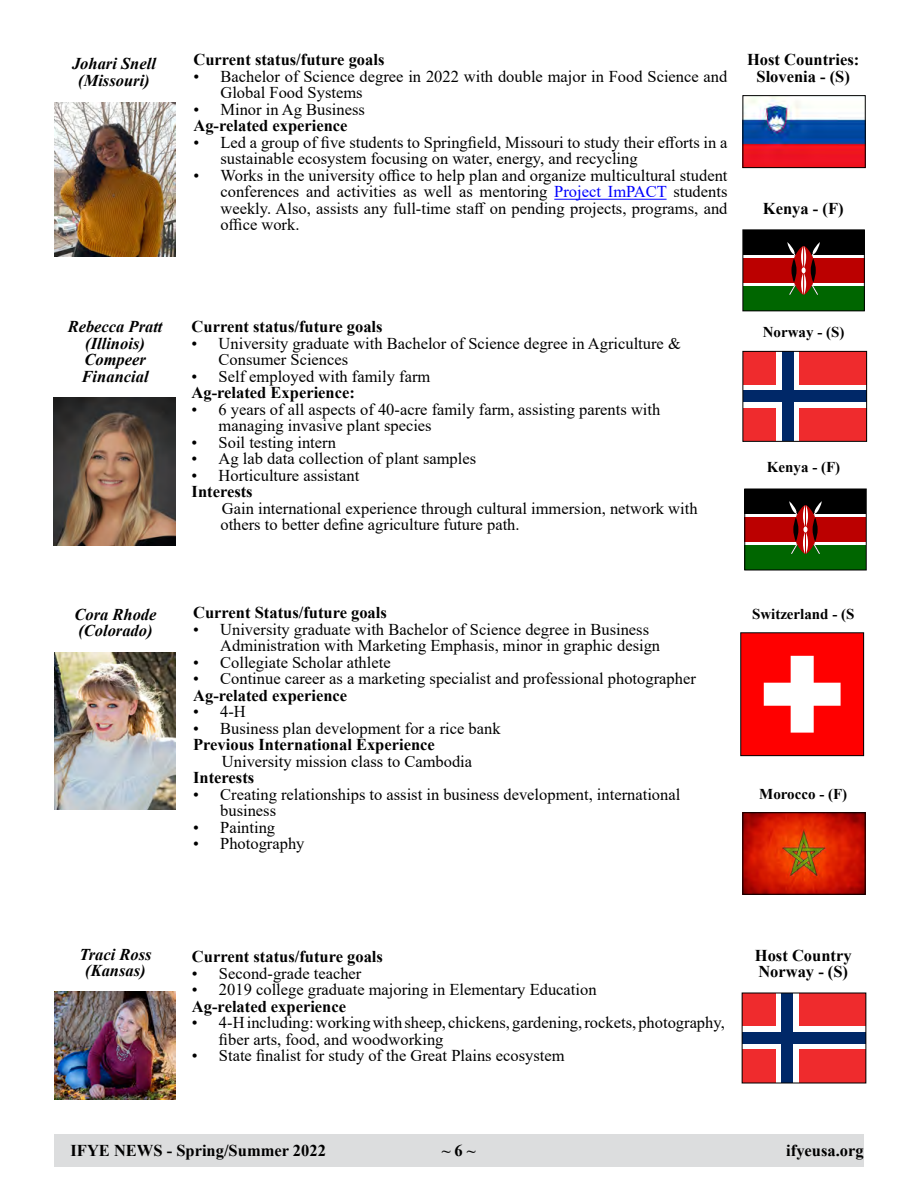
<style>
.page{position:relative;width:918px;height:1188px;background:#fff}
.page>*{position:absolute;margin:0;border:0;box-sizing:border-box;transform-origin:0 0}
.t1{font:16.5px/16.5px "Times New Roman";color:#000}
.t2{font:700 16.5px/16.5px "Times New Roman";color:#000;text-align:center}
.t3{font:italic 700 16.5px/16.5px "Times New Roman";color:#000;text-align:center}
.t4{font:700 15px "Times New Roman";color:#000}
.s1{color:#00f}
</style>
<div class="page">
<div style="left:54px;top:1134px;width:810px;height:32px;background:#dcddde"></div>
<hr style="left:554px;top:199px;width:113px;height:1px;background:#00f">
<img style="left:54px;top:102px;width:121px;height:154px">
<img style="left:54px;top:398px;width:121px;height:148px">
<img style="left:54px;top:652px;width:122px;height:158px">
<img style="left:54px;top:992px;width:122px;height:107px">
<img style="left:744px;top:814px;width:120px;height:79px">
<div style="left:742px;top:812px;width:124px;height:83px;border:1px solid #000"></div>
<svg style="left:744px;top:254px;width:119px;height:33px"></svg>
<div style="left:743px;top:230px;width:121px;height:24px;background:#000"></div>
<div style="left:743px;top:258px;width:121px;height:25px;background:#b00"></div>
<div style="left:743px;top:287px;width:121px;height:24px;background:#060"></div>
<svg style="left:787px;top:242px;width:33px;height:53px"></svg>
<div style="left:742px;top:230px;width:123px;height:81px;border:1px solid #000"></div>
<svg style="left:746px;top:513px;width:119px;height:33px"></svg>
<div style="left:745px;top:489px;width:121px;height:24px;background:#000"></div>
<div style="left:745px;top:517px;width:121px;height:25px;background:#b00"></div>
<div style="left:745px;top:546px;width:121px;height:24px;background:#060"></div>
<svg style="left:789px;top:501px;width:33px;height:53px"></svg>
<div style="left:744px;top:489px;width:123px;height:81px;border:1px solid #000"></div>
<div style="left:743px;top:351px;width:124px;height:90px;background:#ef2b2d"></div>
<div style="left:777px;top:351px;width:22px;height:90px;background:#fff"></div>
<div style="left:743px;top:385px;width:124px;height:23px;background:#fff"></div>
<div style="left:782px;top:351px;width:12px;height:90px;background:#002868"></div>
<div style="left:743px;top:391px;width:124px;height:11px;background:#002868"></div>
<div style="left:742px;top:351px;width:125px;height:91px;border:1px solid #000"></div>
<div style="left:742px;top:993px;width:124px;height:90px;background:#ef2b2d"></div>
<div style="left:776px;top:993px;width:22px;height:90px;background:#fff"></div>
<div style="left:742px;top:1027px;width:124px;height:22px;background:#fff"></div>
<div style="left:782px;top:993px;width:11px;height:90px;background:#002868"></div>
<div style="left:742px;top:1032px;width:124px;height:12px;background:#002868"></div>
<div style="left:741px;top:633px;width:123px;height:123px;background:#f00"></div>
<svg style="left:764px;top:656px;width:77px;height:77px"></svg>
<div style="left:740px;top:632px;width:124px;height:124px;border:1px solid #000"></div>
<img style="left:744px;top:97px;width:120px;height:69px">
<div style="left:742px;top:95px;width:124px;height:73px;border:1px solid #000"></div>
<p class="t3" style="left:72px;top:55px;width:85px">Johari Snell (Missouri)</p>
<p class="t2" style="left:194px;top:51px;width:192px">Current status/future goals</p>
<p class="t1" style="left:220px;top:68px;width:508px;text-indent:-27px">• Bachelor of Science degree in 2022 with double major in Food Science and<br>Global Food Systems</p>
<p class="t1" style="left:194px;top:101px;width:173px">• Minor in Ag Business</p>
<p class="t2" style="left:194px;top:117px;width:156px">Ag-related experience</p>
<p class="t1" style="left:220px;top:134px;width:508px;text-indent:-27px">• Led a group of five students to Springfield, Missouri to study their efforts in a sustainable ecosystem focusing on water, energy, and recycling</p>
<p class="t1" style="left:220px;top:167px;width:509px;text-align:justify;text-indent:-27px">• Works in the university office to help plan and organize multicultural student conferences and activities as well as mentoring <span class="s1">Project ImPACT</span> students weekly. Also, assists any full-time staff on pending projects, programs, and office work.</p>
<p class="t2" style="left:747px;top:51px;width:114px">Host Countries:<br>Slovenia - (S)</p>
<p class="t2" style="left:763px;top:199px;width:82px">Kenya - (F)</p>
<p class="t3" style="left:68px;top:318px;width:96px">Rebecca Pratt (Illinois)<br>Compeer<br>Financial</p>
<p class="t2" style="left:192px;top:318px;width:192px">Current status/future goals</p>
<p class="t1" style="left:219px;top:334px;width:464px;text-indent:-27px">• University graduate with Bachelor of Science degree in Agriculture &amp;<br>Consumer Sciences</p>
<p class="t1" style="left:192px;top:367px;width:240px">• Self employed with family farm</p>
<p class="t2" style="left:192px;top:384px;width:165px">Ag-related Experience:</p>
<p class="t1" style="left:219px;top:400px;width:443px;text-indent:-27px">• 6 years of all aspects of 40-acre family farm, assisting parents with managing invasive plant species</p>
<p class="t1" style="left:192px;top:433px;width:146px">• Soil testing intern</p>
<p class="t1" style="left:192px;top:450px;width:286px">• Ag lab data collection of plant samples</p>
<p class="t1" style="left:192px;top:466px;width:169px">• Horticulture assistant</p>
<p class="t2" style="left:192px;top:483px;width:63px">Interests</p>
<p class="t1" style="left:220px;top:499px;width:479px">Gain international experience through cultural immersion, network with others to better define agriculture future path.</p>
<p class="t3" style="left:74px;top:605px;width:84px;text-align:left">Cora Rhode (Colorado)</p>
<p class="t2" style="left:193px;top:604px;width:195px">Current Status/future goals</p>
<p class="t1" style="left:220px;top:620px;width:441px;text-indent:-27px">• University graduate with Bachelor of Science degree in Business<br>Administration with Marketing Emphasis, minor in graphic design</p>
<p class="t1" style="left:193px;top:653px;width:199px">• Collegiate Scholar athlete</p>
<p class="t1" style="left:193px;top:670px;width:504px">• Continue career as a marketing specialist and professional photographer</p>
<p class="t2" style="left:193px;top:686px;width:156px">Ag-related experience</p>
<p class="t1" style="left:193px;top:703px;width:54px">• 4-H</p>
<p class="t1" style="left:193px;top:719px;width:309px">• Business plan development for a rice bank</p>
<p class="t2" style="left:193px;top:736px;width:243px">Previous International Experience</p>
<p class="t1" style="left:222px;top:752px;width:252px">University mission class to Cambodia</p>
<p class="t2" style="left:193px;top:769px;width:63px">Interests</p>
<p class="t1" style="left:220px;top:785px;width:462px;text-indent:-27px">• Creating relationships to assist in business development, international business</p>
<p class="t1" style="left:193px;top:818px;width:84px">• Painting</p>
<p class="t1" style="left:193px;top:835px;width:113px">• Photography</p>
<p class="t4" style="left:763px;top:321px;width:83px">Norway - (S)</p>
<p class="t4" style="left:767px;top:456px;width:75px">Kenya - (F)</p>
<p class="t4" style="left:752px;top:603px;width:104px">Switzerland - (S</p>
<p class="t4" style="left:759px;top:783px;width:90px">Morocco - (F)</p>
<p class="t3" style="left:79px;top:946px;width:74px">Traci Ross (Kansas)</p>
<p class="t2" style="left:192px;top:948px;width:192px">Current status/future goals</p>
<p class="t1" style="left:192px;top:965px;width:171px">• Second-grade teacher</p>
<p class="t1" style="left:192px;top:981px;width:406px">• 2019 college graduate majoring in Elementary Education</p>
<p class="t2" style="left:192px;top:998px;width:156px">Ag-related experience</p>
<p class="t1" style="left:219px;top:1014px;width:507px;text-indent:-27px">• 4-H including: working with sheep, chickens, gardening, rockets, photography, fiber arts, food, and woodworking</p>
<p class="t1" style="left:192px;top:1047px;width:374px">• State finalist for study of the Great Plains ecosystem</p>
<p class="t2" style="left:755px;top:946px;width:98px;text-align:left">Host Country<br>Norway - (S)</p>
<p class="t2" style="left:70px;top:1141px;width:257px">IFYE NEWS - Spring/Summer 2022</p>
<p class="t2" style="left:442px;top:1141px;width:35px">~ 6 ~</p>
<p class="t2" style="left:786px;top:1141px;width:79px">ifyeusa.org</p>
</div>
